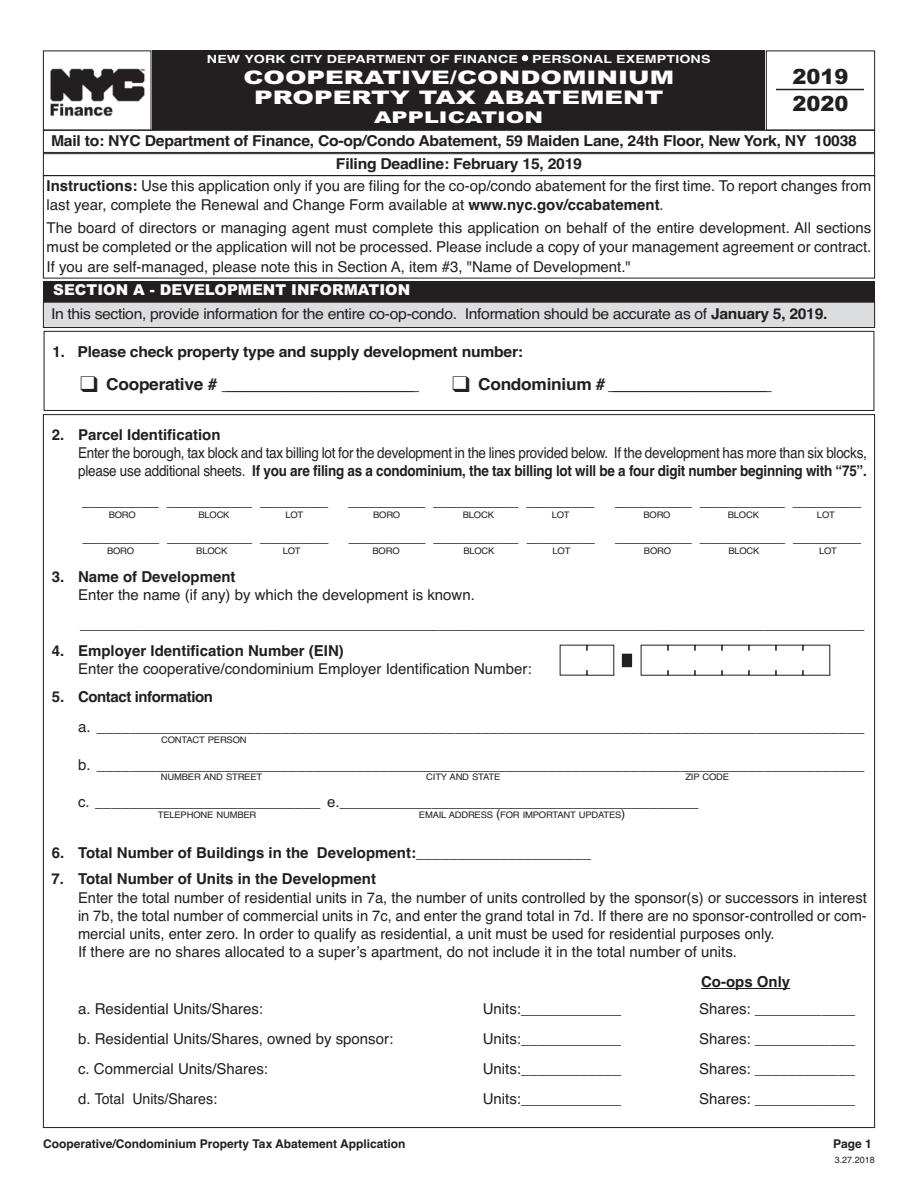
<style>
.page{position:relative;width:918px;height:1188px;background:#fff}
.page>*{position:absolute;margin:0;border:0;box-sizing:border-box;transform-origin:0 0}
.t1{font:900 21px/27px "Arial";color:#231f20}
.t2{font:900 18.75px/20px "Arial";color:#fff;text-align:center;scale:1.38 1}
.t3{font:700 16.5px "Helvetica";color:#231f20;scale:1.05 1}
.t4{font:900 16.2px "Arial";color:#fff;scale:1.38 1}
.t5{font:15px/18px "Helvetica";color:#231f20}
.t6{font:700 15px "Helvetica";letter-spacing:-.015em;color:#231f20}
.t7{font:15px/18px "Helvetica";letter-spacing:-.02em;color:#231f20;scale:.9 1}
.t8{font:15px "Helvetica";color:#231f20;scale:1.05 1}
.t9{font:700 15px/23.2px "Helvetica";letter-spacing:-.015em;color:#231f20;scale:1.05 1}
.t10{font:15px "Helvetica";letter-spacing:-.02em;color:#231f20;scale:1.05 1}
.t11{font:900 15px "Arial";color:#fff}
.t12{font:700 12px "Helvetica";color:#231f20}
.t13{font:700 11.25px "Helvetica";letter-spacing:.01em;color:#fff;scale:1.26 1}
.t14{font:9px "Helvetica";letter-spacing:-.02em;color:#231f20;scale:1.05 1}
.t15{font:9px "Helvetica";letter-spacing:-.02em;color:#231f20}
.s1{font-weight:700}
.s2{font-size:12px}
</style>
<div class="page">
<hr style="left:701px;top:988px;width:89px;height:1px;background:#231f20">
<img style="left:50px;top:68px;width:95px;height:49px">
<div style="left:766px;top:51px;width:109px;height:79px;border:1px solid #231f20"></div>
<div style="left:153px;top:51px;width:612px;height:79px;background:#231f20"></div>
<div style="left:43px;top:130px;width:832px;height:23px;border:1px solid #231f20"></div>
<div style="left:43px;top:153px;width:832px;height:23px;border:1px solid #231f20"></div>
<div style="left:43px;top:175px;width:832px;height:103px;border:1px solid #231f20"></div>
<div style="left:44px;top:331px;width:830px;height:80px;border:1px solid #231f20"></div>
<div style="left:44px;top:302px;width:830px;height:25px;background:#dcdddf"></div>
<div style="left:43px;top:302px;width:832px;height:26px;border:1px solid #231f20"></div>
<div style="left:43px;top:281px;width:832px;height:21px;background:#231f20"></div>
<div style="left:622px;top:654px;width:10px;height:13px;background:#231f20"></div>
<hr style="left:776px;top:89px;width:88px;height:1px;background:#231f20">
<p class="t13" style="left:207px;top:53px;width:401px">NEW YORK CITY DEPARTMENT OF FINANCE ● PERSONAL EXEMPTIONS</p>
<p class="t2" style="left:243px;top:68px;width:314px">COOPERATIVE/CONDOMINIUM<br>PROPERTY TAX ABATEMENT</p>
<p class="t4" style="left:374px;top:108px;width:124px">APPLICATION</p>
<p class="t9" style="left:336px;top:129px;width:498px;text-indent:-285px">Mail to: NYC Department of Finance, Co-op/Condo Abatement, 59 Maiden Lane, 24th Floor, New York, NY 10038<br>Filing Deadline: February 15, 2019</p>
<p class="t5" style="left:47px;top:176px;width:826px;line-height:19.5px"><span class="s1">Instructions:</span> Use this application only if you are filing for the co-op/condo abatement for the first time. To report changes from last year, complete the Renewal and Change Form available at <span class="s1">www.nyc.gov/ccabatement</span>.</p>
<p class="t5" style="left:47px;top:218px;width:826px;line-height:19.5px;text-align:justify">The board of directors or managing agent must complete this application on behalf of the entire development. All sections must be completed or the application will not be processed. Please include a copy of your management agreement or contract.<br>If you are self-managed, please note this in Section A, item #3, "Name of Development."</p>
<h1 class="t1" style="left:792px;top:63px;width:58px">2019<br>2020</h1>
<p class="t11" style="left:53px;top:282px;width:359px">SECTION A - DEVELOPMENT INFORMATION</p>
<p class="t10" style="left:51px;top:305px;width:741px">In this section, provide information for the entire co-op-condo. Information should be accurate as of <span class="s1">January 5, 2019.</span></p>
<p class="t6" style="left:52px;top:343px;width:472px">1. Please check property type and supply development number:</p>
<p class="t3" style="left:80px;top:375px;width:324px">❑ C o o p e r a t i v e # ________________________________________</p>
<p class="t3" style="left:452px;top:375px;width:306px">❑ C o n d o m i n i u m # _________________________________</p>
<p class="t6" style="left:52px;top:426px;width:170px">2. Parcel Identification</p>
<p class="t7" style="left:78px;top:443px;width:878px">Enter the borough, tax block and tax billing lot for the development in the lines provided below. If the development has more than six blocks, please use additional sheets. <span class="s1">If you are filing as a condominium, the tax billing lot will be a four digit number beginning with “75”.</span></p>
<p class="t8" style="left:82px;top:492px;width:236px">_________ __________ ________</p>
<p class="t8" style="left:349px;top:492px;width:236px">_________ __________ ________</p>
<p class="t8" style="left:615px;top:492px;width:236px">_________ __________ ________</p>
<p class="t14" style="left:109px;top:509px;width:27px">BORO</p>
<p class="t14" style="left:198px;top:509px;width:31px">BLOCK</p>
<p class="t14" style="left:285px;top:509px;width:19px">LOT</p>
<p class="t14" style="left:373px;top:509px;width:27px">BORO</p>
<p class="t14" style="left:463px;top:509px;width:31px">BLOCK</p>
<p class="t14" style="left:552px;top:509px;width:19px">LOT</p>
<p class="t14" style="left:643px;top:509px;width:27px">BORO</p>
<p class="t14" style="left:728px;top:509px;width:31px">BLOCK</p>
<p class="t14" style="left:817px;top:509px;width:19px">LOT</p>
<p class="t8" style="left:82px;top:528px;width:236px">_________ __________ ________</p>
<p class="t8" style="left:349px;top:528px;width:236px">_________ __________ ________</p>
<p class="t8" style="left:615px;top:528px;width:236px">_________ __________ ________</p>
<p class="t14" style="left:107px;top:545px;width:27px">BORO</p>
<p class="t14" style="left:196px;top:545px;width:31px">BLOCK</p>
<p class="t14" style="left:283px;top:545px;width:19px">LOT</p>
<p class="t14" style="left:373px;top:545px;width:27px">BORO</p>
<p class="t14" style="left:463px;top:545px;width:31px">BLOCK</p>
<p class="t14" style="left:553px;top:545px;width:19px">LOT</p>
<p class="t14" style="left:644px;top:545px;width:27px">BORO</p>
<p class="t14" style="left:728px;top:545px;width:31px">BLOCK</p>
<p class="t14" style="left:819px;top:545px;width:19px">LOT</p>
<p class="t6" style="left:52px;top:568px;width:185px">3. Name of Development</p>
<p class="t5" style="left:78px;top:581px;width:788px;line-height:28.5px">Enter the name (if any) by which the development is known. ______________________________________________________________________________________________</p>
<p class="t6" style="left:52px;top:642px;width:294px">4. Employer Identification Number (EIN)</p>
<p class="t5" style="left:78px;top:659px;width:455px">Enter the cooperative/condominium Employer Identification Number:</p>
<p class="t6" style="left:52px;top:688px;width:163px">5. Contact information</p>
<p class="t5" style="left:78px;top:718px;width:788px">a. ____________________________________________________________________________________________</p>
<p class="t14" style="left:161px;top:734px;width:83px">CONTACT PERSON</p>
<p class="t5" style="left:78px;top:755px;width:788px">b. ____________________________________________________________________________________________</p>
<p class="t14" style="left:161px;top:772px;width:98px">NUMBER AND STREET</p>
<p class="t14" style="left:426px;top:772px;width:72px">CITY AND STATE</p>
<p class="t14" style="left:685px;top:772px;width:43px">ZIP CODE</p>
<p class="t5" style="left:78px;top:793px;width:622px">c. ___________________________ e.___________________________________________</p>
<p class="t14" style="left:158px;top:809px;width:95px">TELEPHONE NUMBER</p>
<p class="t14" style="left:419px;top:809px;width:198px">EMAIL ADDRESS <span class="s2">(</span>FOR IMPORTANT UPDATES<span class="s2">)</span></p>
<p class="t6" style="left:52px;top:844px;width:541px">6. Total Number of Buildings in the Development:_____________________</p>
<p class="t6" style="left:52px;top:870px;width:326px">7. Total Number of Units in the Development</p>
<p class="t5" style="left:78px;top:889px;width:790px">Enter the total number of residential units in 7a, the number of units controlled by the sponsor(s) or successors in interest in 7b, the total number of commercial units in 7c, and enter the grand total in 7d. If there are no sponsor-controlled or com&shy;mercial units, enter zero. In order to qualify as residential, a unit must be used for residential purposes only.<br>If there are no shares allocated to a super’s apartment, do not include it in the total number of units.</p>
<p class="t6" style="left:701px;top:973px;width:91px">Co-ops Only</p>
<p class="t5" style="left:78px;top:1000px;width:187px">a. Residential Units/Shares:</p>
<p class="t5" style="left:483px;top:1000px;width:140px">Units:____________</p>
<p class="t5" style="left:699px;top:1000px;width:157px">Shares: ____________</p>
<p class="t5" style="left:78px;top:1030px;width:317px">b. Residential Units/Shares, owned by sponsor:</p>
<p class="t5" style="left:483px;top:1030px;width:140px">Units:____________</p>
<p class="t5" style="left:699px;top:1030px;width:157px">Shares: ____________</p>
<p class="t5" style="left:78px;top:1060px;width:192px">c. Commercial Units/Shares:</p>
<p class="t5" style="left:483px;top:1060px;width:140px">Units:____________</p>
<p class="t5" style="left:699px;top:1060px;width:157px">Shares: ____________</p>
<p class="t5" style="left:78px;top:1090px;width:141px">d. Total Units/Shares:</p>
<p class="t5" style="left:483px;top:1090px;width:140px">Units:____________</p>
<p class="t5" style="left:699px;top:1090px;width:157px">Shares: ____________</p>
<p class="t12" style="left:43px;top:1137px;width:364px">Cooperative/Condominium Property Tax Abatement Application</p>
<p class="t12" style="left:833px;top:1137px;width:40px">Page 1</p>
<p class="t15" style="left:835px;top:1155px;width:42px">3.27.2018</p>
</div>
